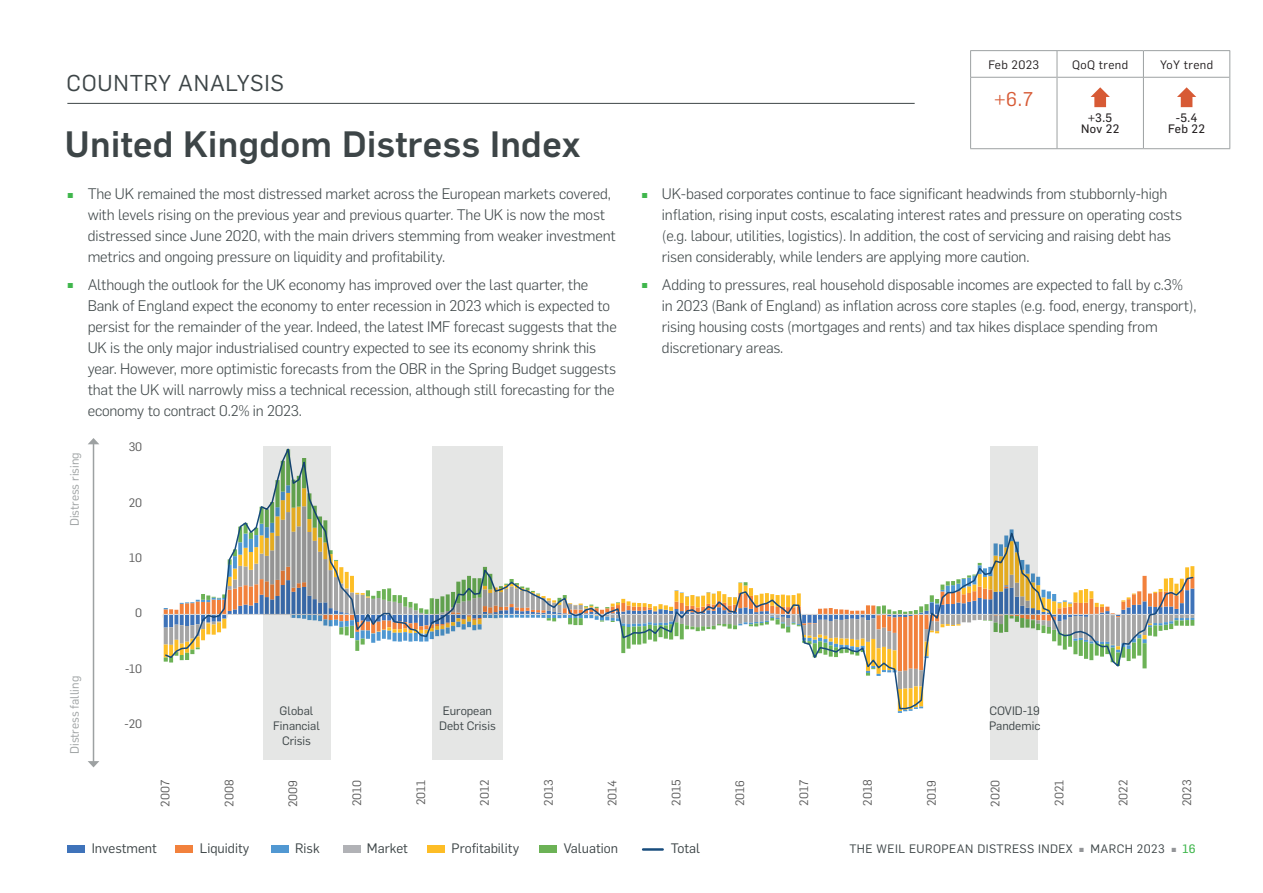
<style>
.page{position:relative;width:1263px;height:893px;background:#fff}
.page>*{position:absolute;margin:0;border:0;box-sizing:border-box;transform-origin:0 0}
.t1{font:500 36px "Flama";letter-spacing:.01em;color:#3d4547}
.t2{font:22.5px "Flama";letter-spacing:.035em;color:#3d4547}
.t3{font:19.5px "Flama";color:#d75a35}
.t4{font:300 15px/21px "Flama";letter-spacing:-.01em;color:#3d4547}
.t5{font:13.5px "Flama";color:#3d4547}
.t6{font:12px "Flama";color:#595959}
.t7{font:12px/15px "Flama";color:#3d4547;text-align:center}
.t8{font:12px "Flama";letter-spacing:.04em;color:#3d4547}
.t9{font:12px "Flama";color:#9da1a2}
.t10{font:12px "Flama";letter-spacing:.035em;color:#231f20}
.t11{font:12px/11.6px "Flama Basic";letter-spacing:.03em;color:#231f20;text-align:center}
.s1{font-size:9px;color:#3fb64c}
.s2{font-family:"Flama Basic";font-size:7.5px;color:#939598}
.s3{font-family:"Flama Basic";color:#3fb64c}
</style>
<div class="page">
<hr style="left:163px;top:614px;width:1032px;height:1px;background:#d9d9d9">
<svg style="left:164px;top:446px;width:1030px;height:264px"></svg>
<hr style="left:93px;top:444px;width:1px;height:318px;background:#9da1a2">
<svg style="left:88px;top:761px;width:11px;height:6px"></svg>
<svg style="left:88px;top:438px;width:11px;height:6px"></svg>
<svg style="left:263px;top:446px;width:67px;height:314px;background:#c5c9c2"></svg>
<svg style="left:432px;top:446px;width:71px;height:314px;background:#d9dcd8"></svg>
<svg style="left:990px;top:446px;width:48px;height:314px;background:#d3d5cd"></svg>
<div style="left:67px;top:846px;width:17px;height:7px;background:#3f73ba"></div>
<div style="left:176px;top:846px;width:17px;height:7px;background:#f2813c"></div>
<div style="left:427px;top:846px;width:18px;height:7px;background:#fdbd26"></div>
<div style="left:343px;top:846px;width:17px;height:7px;background:#b1b2b6"></div>
<div style="left:540px;top:846px;width:17px;height:7px;background:#6cb256"></div>
<hr style="left:643px;top:848px;width:20px;height:3px;background:#184c7d">
<div style="left:271px;top:846px;width:17px;height:7px;background:#5198d2"></div>
<hr style="left:67px;top:103px;width:848px;height:1px;background:#3d4547">
<hr style="left:970px;top:50px;width:87px;height:1px;background:#9da1a2">
<hr style="left:1057px;top:50px;width:86px;height:1px;background:#9da1a2">
<hr style="left:1143px;top:50px;width:87px;height:1px;background:#9da1a2">
<svg style="left:970px;top:51px;width:260px;height:98px"></svg>
<h2 class="t2" style="left:67px;top:68px;width:219px">COUNTRY ANALYSIS</h2>
<h1 class="t1" style="left:65px;top:118px;width:517px">United Kingdom Distress Index</h1>
<p class="t4" style="left:88px;top:182px;width:530px;text-indent:-20px"><span class="s1">▪</span> The UK remained the most distressed market across the European markets covered, with levels rising on the previous year and previous quarter. The UK is now the most distressed since June 2020, with the main drivers stemming from weaker investment metrics and ongoing pressure on liquidity and profitability.</p>
<p class="t4" style="left:88px;top:273px;width:531px;text-indent:-20px"><span class="s1">▪</span> Although the outlook for the UK economy has improved over the last quarter, the Bank of England expect the economy to enter recession in 2023 which is expected to persist for the remainder of the year. Indeed, the latest IMF forecast suggests that the UK is the only major industrialised country expected to see its economy shrink this year. However, more optimistic forecasts from the OBR in the Spring Budget suggests that the UK will narrowly miss a technical recession, although still forecasting for the economy to contract 0.2% in 2023.</p>
<p class="t9" style="left:66px;top:526px;width:75px;rotate:-90deg">Distress rising</p>
<p class="t6" style="left:129px;top:439px;width:15px">30</p>
<p class="t6" style="left:129px;top:494px;width:15px">20</p>
<p class="t6" style="left:129px;top:549px;width:14px">10</p>
<p class="t6" style="left:135px;top:605px;width:8px">0</p>
<p class="t6" style="left:125px;top:660px;width:19px">-10</p>
<p class="t10" style="left:988px;top:56px;width:52px">Feb 2023</p>
<p class="t10" style="left:1072px;top:56px;width:58px">QoQ trend</p>
<p class="t10" style="left:1160px;top:56px;width:55px">YoY trend</p>
<h3 class="t3" style="left:994px;top:85px;width:40px">+6.7</h3>
<p class="t11" style="left:1081px;top:111px;width:40px">+3.5<br>Nov 22</p>
<p class="t11" style="left:1168px;top:111px;width:38px">-5.4<br>Feb 22</p>
<p class="t4" style="left:662px;top:182px;width:522px;text-indent:-20px"><span class="s1">▪</span> UK-based corporates continue to face significant headwinds from stubbornly-high inflation, rising input costs, escalating interest rates and pressure on operating costs (e.g. labour, utilities, logistics). In addition, the cost of servicing and raising debt has risen considerably, while lenders are applying more caution.</p>
<p class="t4" style="left:662px;top:273px;width:536px;text-indent:-20px"><span class="s1">▪</span> Adding to pressures, real household disposable incomes are expected to fall by c.3% in 2023 (Bank of England) as inflation across core staples (e.g. food, energy, transport), rising housing costs (mortgages and rents) and tax hikes displace spending from discretionary areas.</p>
<p class="t9" style="left:66px;top:754px;width:80px;rotate:-90deg">Distress falling</p>
<p class="t6" style="left:125px;top:715px;width:19px">-20</p>
<p class="t7" style="left:273px;top:702px;width:48px">Global<br>Financial<br>Crisis</p>
<p class="t7" style="left:439px;top:702px;width:58px">European<br>Debt Crisis</p>
<p class="t7" style="left:989px;top:702px;width:53px;text-align:left">COVID-19<br>Pandemic</p>
<p class="t6" style="left:157px;top:806px;width:28px;rotate:-90deg">2007</p>
<p class="t6" style="left:221px;top:807px;width:29px;rotate:-90deg">2008</p>
<p class="t6" style="left:285px;top:807px;width:29px;rotate:-90deg">2009</p>
<p class="t6" style="left:349px;top:806px;width:28px;rotate:-90deg">2010</p>
<p class="t6" style="left:412px;top:805px;width:27px;rotate:-90deg">2011</p>
<p class="t6" style="left:476px;top:806px;width:27px;rotate:-90deg">2012</p>
<p class="t6" style="left:540px;top:806px;width:28px;rotate:-90deg">2013</p>
<p class="t6" style="left:604px;top:806px;width:28px;rotate:-90deg">2014</p>
<p class="t6" style="left:668px;top:806px;width:27px;rotate:-90deg">2015</p>
<p class="t6" style="left:732px;top:806px;width:28px;rotate:-90deg">2016</p>
<p class="t6" style="left:795px;top:805px;width:27px;rotate:-90deg">2017</p>
<p class="t6" style="left:859px;top:806px;width:28px;rotate:-90deg">2018</p>
<p class="t6" style="left:923px;top:806px;width:28px;rotate:-90deg">2019</p>
<p class="t6" style="left:987px;top:807px;width:28px;rotate:-90deg">2020</p>
<p class="t6" style="left:1051px;top:806px;width:27px;rotate:-90deg">2021</p>
<p class="t6" style="left:1115px;top:806px;width:28px;rotate:-90deg">2022</p>
<p class="t6" style="left:1179px;top:806px;width:28px;rotate:-90deg">2023</p>
<p class="t8" style="left:849px;top:841px;width:348px">THE WEIL EUROPEAN DISTRESS INDEX <span class="s2">▪</span> MARCH 2023 <span class="s2">▪</span> <span class="s3">16</span></p>
<p class="t5" style="left:92px;top:839px;width:67px">Investment</p>
<p class="t5" style="left:200px;top:839px;width:51px">Liquidity</p>
<p class="t5" style="left:295px;top:839px;width:26px">Risk</p>
<p class="t5" style="left:367px;top:839px;width:43px">Market</p>
<p class="t5" style="left:451px;top:839px;width:69px">Profitability</p>
<p class="t5" style="left:564px;top:839px;width:56px">Valuation</p>
<p class="t5" style="left:671px;top:839px;width:31px">Total</p>
</div>
